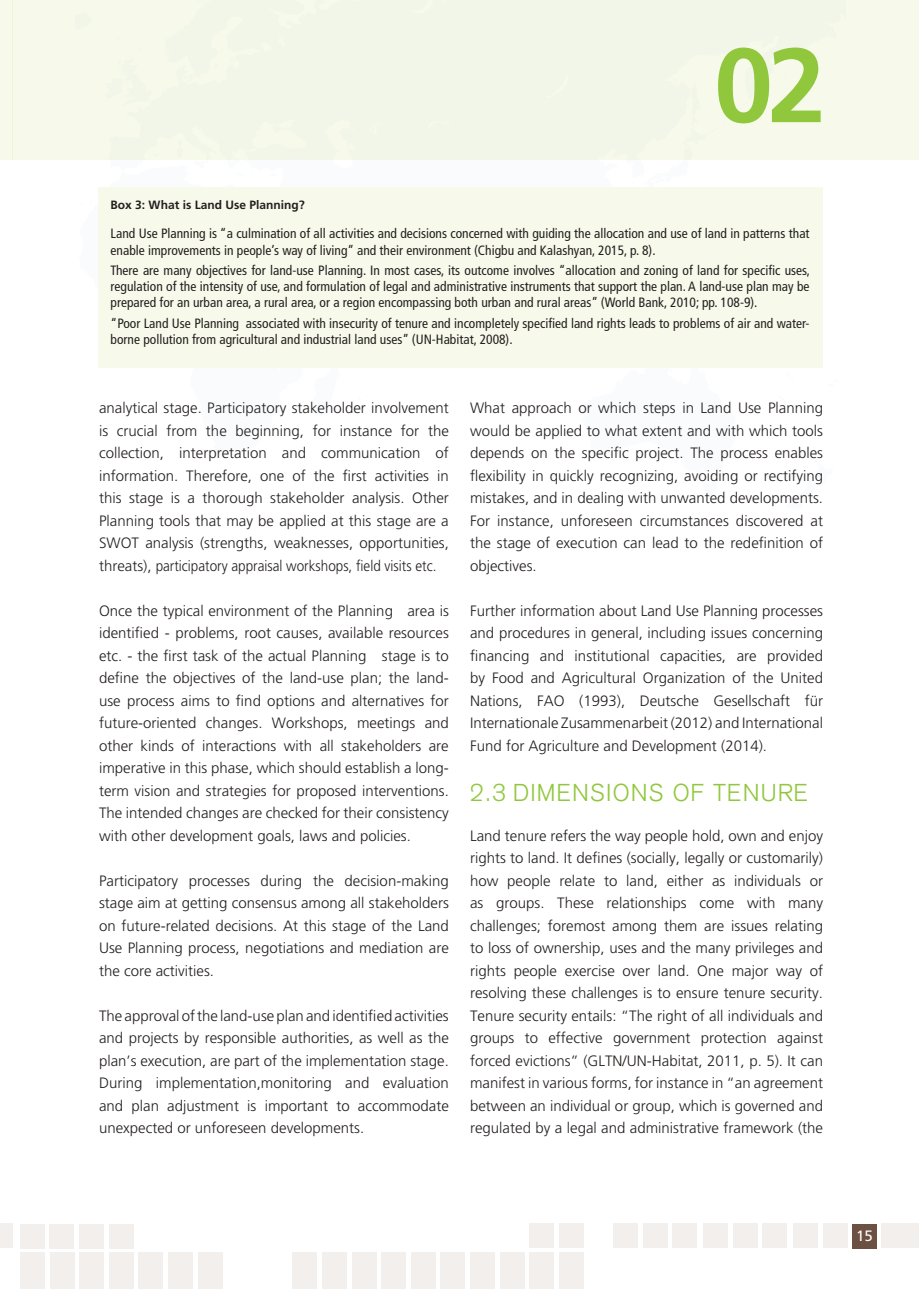
<style>
.page{position:relative;width:919px;height:1289px;background:#fff}
.page>*{position:absolute;margin:0;border:0;box-sizing:border-box;transform-origin:0 0}
.t1{font:700 105px "Frutiger";color:#90c73d}
.t2{font:300 24px "Akzidenz Grotesk";letter-spacing:.05em;color:#90c73d}
.t3{font:300 15px/22.5px "Frutiger";color:#241f1f;text-align:justify}
.t4{font:15px "Frutiger";color:#fff}
.t5{font:condensed 13.5px/16.2px "Frutiger";color:#241f1f}
.t6{font:700 12px "Frutiger";color:#241f1f}
</style>
<div class="page">
<svg style="left:631px;top:159px;width:116px;height:1px"></svg>
<svg style="left:233px;top:159px;width:21px;height:1px"></svg>
<div style="left:0;top:1223px;width:13px;height:25px;background:#f3efed"></div>
<div style="left:852px;top:1223px;width:24px;height:25px;background:#6c5042"></div>
<div style="left:49px;top:1223px;width:25px;height:25px;background:#f3efed"></div>
<div style="left:20px;top:1252px;width:25px;height:36px;background:#f3efed"></div>
<div style="left:79px;top:1223px;width:25px;height:25px;background:#f3efed"></div>
<div style="left:50px;top:1252px;width:24px;height:36px;background:#f3efed"></div>
<div style="left:109px;top:1223px;width:24px;height:25px;background:#f3efed"></div>
<div style="left:79px;top:1252px;width:25px;height:36px;background:#f3efed"></div>
<div style="left:109px;top:1252px;width:25px;height:36px;background:#f3efed"></div>
<div style="left:139px;top:1252px;width:24px;height:36px;background:#f3efed"></div>
<div style="left:20px;top:1223px;width:25px;height:25px;background:#f3efed"></div>
<div style="left:613px;top:1223px;width:24px;height:25px;background:#f3efed"></div>
<div style="left:793px;top:1223px;width:25px;height:25px;background:#f3efed"></div>
<div style="left:292px;top:1252px;width:25px;height:36px;background:#f3efed"></div>
<div style="left:440px;top:1252px;width:25px;height:36px;background:#f3efed"></div>
<div style="left:642px;top:1223px;width:25px;height:25px;background:#f3efed"></div>
<div style="left:168px;top:1252px;width:25px;height:36px;background:#f3efed"></div>
<div style="left:823px;top:1223px;width:24px;height:25px;background:#f3efed"></div>
<div style="left:881px;top:1223px;width:37px;height:25px;background:#f3efed"></div>
<div style="left:322px;top:1252px;width:25px;height:36px;background:#f3efed"></div>
<div style="left:470px;top:1252px;width:24px;height:36px;background:#f3efed"></div>
<div style="left:672px;top:1223px;width:25px;height:25px;background:#f3efed"></div>
<div style="left:198px;top:1252px;width:24px;height:36px;background:#f3efed"></div>
<div style="left:352px;top:1252px;width:24px;height:36px;background:#f3efed"></div>
<div style="left:499px;top:1252px;width:25px;height:36px;background:#f3efed"></div>
<div style="left:381px;top:1252px;width:25px;height:36px;background:#f3efed"></div>
<div style="left:529px;top:1252px;width:25px;height:36px;background:#f3efed"></div>
<div style="left:529px;top:1223px;width:25px;height:25px;background:#f3efed"></div>
<div style="left:703px;top:1223px;width:25px;height:25px;background:#f3efed"></div>
<div style="left:411px;top:1252px;width:24px;height:36px;background:#f3efed"></div>
<div style="left:559px;top:1252px;width:24px;height:36px;background:#f3efed"></div>
<div style="left:559px;top:1223px;width:24px;height:25px;background:#f3efed"></div>
<div style="left:732px;top:1223px;width:25px;height:25px;background:#f3efed"></div>
<div style="left:762px;top:1223px;width:25px;height:25px;background:#f3efed"></div>
<div style="left:13px;top:0;width:905px;height:159px;background:#f7faeb"></div>
<div style="left:0;top:0;width:13px;height:159px;background:#f7faeb"></div>
<div style="left:98px;top:187px;width:724px;height:181px;background:#f7faeb"></div>
<h1 class="t1" style="left:714px;top:24px;width:113px">02</h1>
<p class="t6" style="left:111px;top:198px;width:196px">Box 3: What is Land Use Planning?</p>
<p class="t5" style="left:111px;top:226px;width:700px">Land Use Planning is “a culmination of all activities and decisions concerned with guiding the allocation and use of land in patterns that enable improvements in people’s way of living” and their environment (Chigbu and Kalashyan, 2015, p. 8).</p>
<p class="t5" style="left:111px;top:262px;width:700px;text-align:justify">There are many objectives for land-use Planning. In most cases, its outcome involves “allocation and zoning of land for specific uses, regulation of the intensity of use, and formulation of legal and administrative instruments that support the plan. A land-use plan may be prepared for an urban area, a rural area, or a region encompassing both urban and rural areas” (World Bank, 2010; pp. 108-9).</p>
<p class="t5" style="left:111px;top:315px;width:700px">“Poor Land Use Planning associated with insecurity of tenure and incompletely specified land rights leads to problems of air and water&shy;borne pollution from agricultural and industrial land uses” (UN-Habitat, 2008).</p>
<p class="t3" style="left:99px;top:396px;width:351px">analytical stage. Participatory stakeholder involvement is crucial from the beginning, for instance for the collection, interpretation and communication of information. Therefore, one of the first activities in this stage is a thorough stakeholder analysis. Other Planning tools that may be applied at this stage are a SWOT analysis (strengths, weaknesses, opportunities, threats), participatory appraisal workshops, field visits etc.</p>
<p class="t3" style="left:99px;top:599px;width:351px">Once the typical environment of the Planning area is identified - problems, root causes, available resources etc. - the first task of the actual Planning stage is to define the objectives of the land-use plan; the land&shy;use process aims to find options and alternatives for future-oriented changes. Workshops, meetings and other kinds of interactions with all stakeholders are imperative in this phase, which should establish a long&shy;term vision and strategies for proposed interventions.<br>The intended changes are checked for their consistency with other development goals, laws and policies.</p>
<p class="t3" style="left:99px;top:869px;width:351px">Participatory processes during the decision-making stage aim at getting consensus among all stakeholders on future-related decisions. At this stage of the Land Use Planning process, negotiations and mediation are the core activities.</p>
<p class="t3" style="left:99px;top:1004px;width:351px">The approval of the land-use plan and identified activities and projects by responsible authorities, as well as the plan’s execution, are part of the implementation stage.<br>During implementation,monitoring and evaluation and plan adjustment is important to accommodate unexpected or unforeseen developments.</p>
<p class="t3" style="left:470px;top:396px;width:354px">What approach or which steps in Land Use Planning would be applied to what extent and with which tools depends on the specific project. The process enables flexibility in quickly recognizing, avoiding or rectifying mistakes, and in dealing with unwanted developments.<br>For instance, unforeseen circumstances discovered at the stage of execution can lead to the redefinition of objectives.</p>
<p class="t3" style="left:470px;top:599px;width:354px">Further information about Land Use Planning processes and procedures in general, including issues concerning financing and institutional capacities, are provided by Food and Agricultural Organization of the United Nations, FAO (1993), Deutsche Gesellschaft für Internationale Zusammenarbeit (2012) and International Fund for Agriculture and Development (2014).</p>
<h2 class="t2" style="left:470px;top:778px;width:339px">2.3 DIMENSIONS OF TENURE</h2>
<p class="t3" style="left:470px;top:824px;width:354px">Land tenure refers the way people hold, own and enjoy rights to land. It defines (socially, legally or customarily) how people relate to land, either as individuals or as groups. These relationships come with many challenges; foremost among them are issues relating to loss of ownership, uses and the many privileges and rights people exercise over land. One major way of resolving these challenges is to ensure tenure security.<br>Tenure security entails: “The right of all individuals and groups to effective government protection against forced evictions” (GLTN/UN-Habitat, 2011, p. 5). It can manifest in various forms, for instance in “an agreement between an individual or group, which is governed and regulated by a legal and administrative framework (the</p>
<p class="t4" style="left:856px;top:1226px;width:18px">15</p>
</div>
